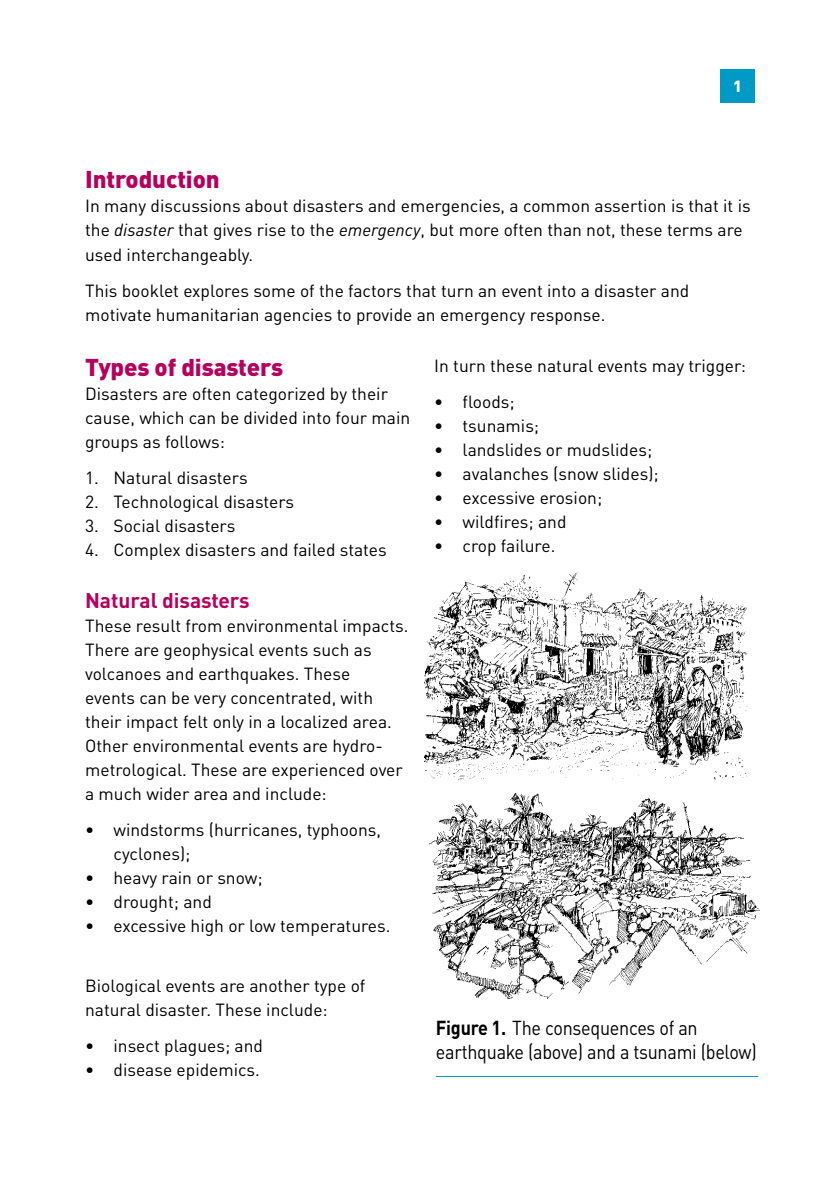
<style>
.page{position:relative;width:840px;height:1191px;background:#fff}
.page>*{position:absolute;margin:0;border:0;box-sizing:border-box;transform-origin:0 0}
.t1{font:900 24px "DINOT";letter-spacing:-.005em;color:#b6005d}
.t2{font:700 21px "DINOT";letter-spacing:-.005em;color:#b6005d}
.t3{font:20px/24px "DINOT";letter-spacing:-.015em;color:#000;scale:.9 1}
.t4{font:17.4px/24px "DINOT";color:#000}
.t5{font:900 16px "DINOT";color:#fff}
.s1{font-style:italic}
.s2{font-weight:700}
</style>
<div class="page">
<div style="left:720px;top:69px;width:34px;height:34px;background:#009ac7"></div>
<hr style="left:435px;top:1076px;width:322px;height:1px;background:#009ac7">
<img style="left:424px;top:572px;width:324px;height:208px">
<img style="left:428px;top:793px;width:330px;height:205px">
<p class="t5" style="left:732px;top:76px;width:10px">1</p>
<h1 class="t1" style="left:85px;top:164px;width:136px">Introduction</h1>
<p class="t4" style="left:85px;top:194px;width:666px">In many discussions about disasters and emergencies, a common assertion is that it is the <span class="s1">disaster</span> that gives rise to the <span class="s1">emergency</span>, but more often than not, these terms are used interchangeably.</p>
<p class="t4" style="left:85px;top:278px;width:605px">This booklet explores some of the factors that turn an event into a disaster and motivate humanitarian agencies to provide an emergency response.</p>
<h1 class="t1" style="left:85px;top:351px;width:199px">Types of disasters</h1>
<p class="t4" style="left:85px;top:381px;width:326px">Disasters are often categorized by their cause, which can be divided into four main groups as follows:</p>
<p class="t4" style="left:85px;top:465px;width:164px">1. Natural disasters</p>
<p class="t4" style="left:85px;top:489px;width:210px">2. Technological disasters</p>
<p class="t4" style="left:85px;top:513px;width:152px">3. Social disasters</p>
<p class="t4" style="left:85px;top:537px;width:303px">4. Complex disasters and failed states</p>
<p class="t2" style="left:85px;top:587px;width:166px">Natural disasters</p>
<p class="t4" style="left:85px;top:613px;width:324px">These result from environmental impacts.<br>There are geophysical events such as volcanoes and earthquakes. These<br>events can be very concentrated, with their impact felt only in a localized area.<br>Other environmental events are hydro&shy;metrological. These are experienced over a much wider area and include:</p>
<p class="t4" style="left:113px;top:817px;width:269px;text-indent:-28px">• windstorms (hurricanes, typhoons, cyclones);</p>
<p class="t4" style="left:85px;top:865px;width:179px">• heavy rain or snow;</p>
<p class="t4" style="left:85px;top:889px;width:128px">• drought; and</p>
<p class="t4" style="left:85px;top:913px;width:307px">• excessive high or low temperatures.</p>
<p class="t4" style="left:434px;top:354px;width:313px">In turn these natural events may trigger:</p>
<p class="t4" style="left:434px;top:390px;width:82px">• floods;</p>
<p class="t4" style="left:434px;top:414px;width:106px">• tsunamis;</p>
<p class="t4" style="left:434px;top:438px;width:219px">• landslides or mudslides;</p>
<p class="t4" style="left:434px;top:462px;width:226px">• avalanches (snow slides);</p>
<p class="t4" style="left:434px;top:486px;width:169px">• excessive erosion;</p>
<p class="t4" style="left:434px;top:510px;width:134px">• wildfires; and</p>
<p class="t4" style="left:434px;top:534px;width:123px">• crop failure.</p>
<p class="t4" style="left:85px;top:973px;width:281px">Biological events are another type of natural disaster. These include:</p>
<p class="t4" style="left:85px;top:1033px;width:179px">• insect plagues; and</p>
<p class="t4" style="left:85px;top:1057px;width:176px">• disease epidemics.</p>
<p class="t3" style="left:435px;top:1015px;width:358px"><span class="s2">Figure 1.</span> The consequences of an earthquake (above) and a tsunami (below)</p>
</div>
